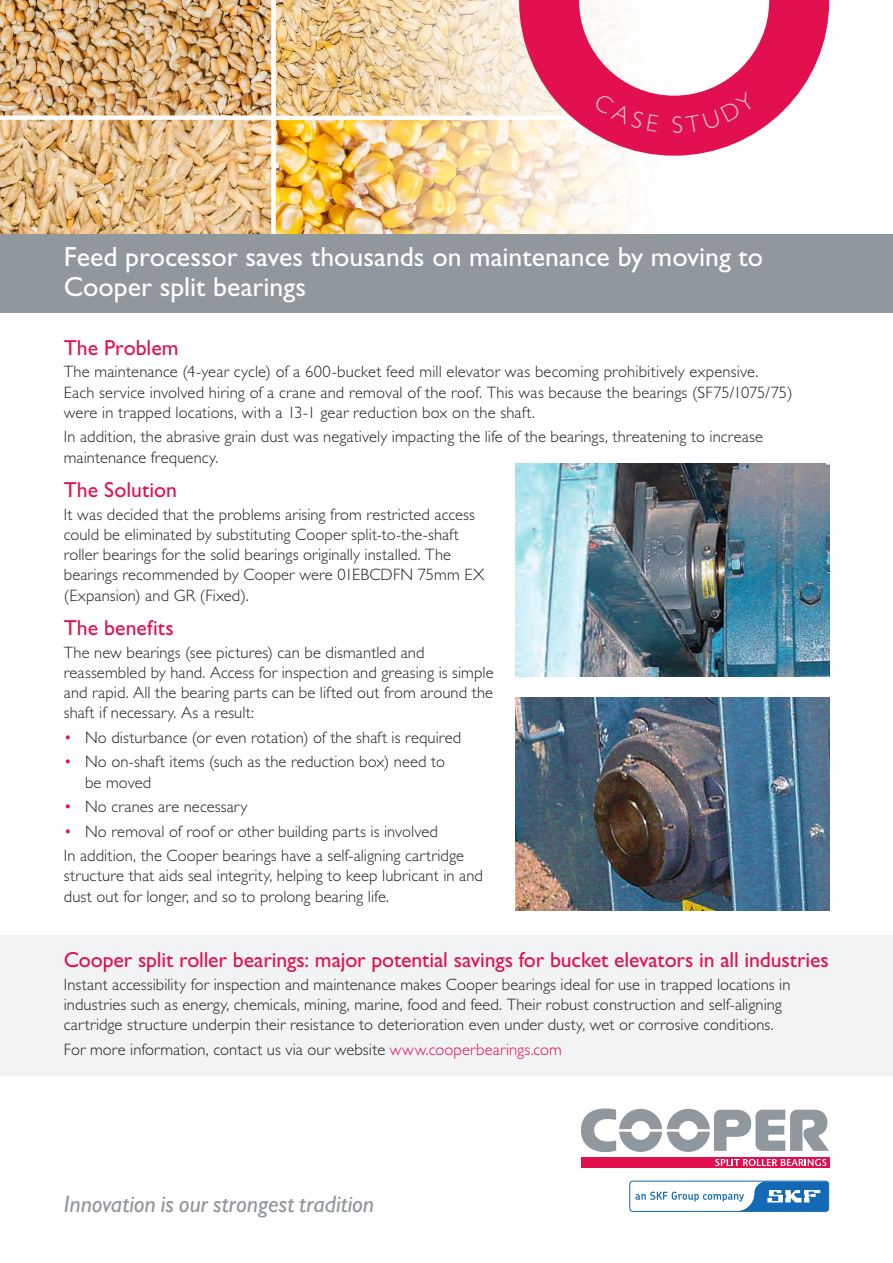
<style>
.page{position:relative;width:893px;height:1263px;background:#fff}
.page>*{position:absolute;margin:0;border:0;box-sizing:border-box;transform-origin:0 0}
.Main_Head{font:27.75px/30px "Gill Sans Std";color:#fff}
.t1{font:italic 24px "Gill Sans Std";color:#90979d}
.Head{font:21.75px "Gill Sans Std";letter-spacing:-.005em;color:#e2104f}
.Text{font:300 16.5px/20.2px "Gill Sans Std";letter-spacing:.005em;color:#231f20}
.s1{color:#e2104f}
</style>
<div class="page">
<img style="left:0;top:0;width:627px;height:234px">
<div style="left:0;top:234px;width:893px;height:79px;background:#90979d"></div>
<svg style="left:519px;top:0;width:310px;height:156px"></svg>
<div style="left:581px;top:1157px;width:248px;height:11px;background:#e2104f"></div>
<svg style="left:581px;top:1108px;width:248px;height:44px"></svg>
<svg style="left:715px;top:1159px;width:111px;height:7px"></svg>
<img style="left:515px;top:697px;width:314px;height:213px">
<img style="left:515px;top:463px;width:314px;height:213px">
<div style="left:0;top:935px;width:893px;height:141px;background:#f1f3f4"></div>
<div style="left:629px;top:1180px;width:200px;height:32px;border:1px solid #1369b4;border-radius:3px"></div>
<svg style="left:635px;top:1181px;width:193px;height:30px"></svg>
<div style="left:593px;top:92px;width:66px;height:40px;background:#e2104f"></div>
<div style="left:672px;top:92px;width:84px;height:41px;background:#e2104f"></div>
<p class="Main_Head" style="left:64px;top:241px;width:701px">Feed processor saves thousands on maintenance by moving to<br>Cooper split bearings</p>
<p class="Head" style="left:64px;top:335px;width:116px">The Problem</p>
<p class="Text" style="left:64px;top:362px;width:730px">The maintenance (4-year cycle) of a 600-bucket feed mill elevator was becoming prohibitively expensive.<br>Each service involved hiring of a crane and removal of the roof. This was because the bearings (SF75/1075/75) were in trapped locations, with a 13-1 gear reduction box on the shaft.</p>
<p class="Text" style="left:64px;top:427px;width:701px">In addition, the abrasive grain dust was negatively impacting the life of the bearings, threatening to increase maintenance frequency.</p>
<p class="Head" style="left:64px;top:477px;width:115px">The Solution</p>
<p class="Text" style="left:64px;top:504px;width:422px">It was decided that the problems arising from restricted access could be eliminated by substituting Cooper split-to-the-shaft roller bearings for the solid bearings originally installed. The bearings recommended by Cooper were 01EBCDFN 75mm EX (Expansion) and GR (Fixed).</p>
<p class="Head" style="left:64px;top:615px;width:112px">The benefits</p>
<p class="Text" style="left:64px;top:642px;width:431px">The new bearings (see pictures) can be dismantled and reassembled by hand. Access for inspection and greasing is simple and rapid. All the bearing parts can be lifted out from around the shaft if necessary. As a result:</p>
<p class="Text" style="left:64px;top:727px;width:399px"><span class="s1">•</span> No disturbance (or even rotation) of the shaft is required</p>
<p class="Text" style="left:85px;top:752px;width:362px;text-indent:-21px"><span class="s1">•</span> No on-shaft items (such as the reduction box) need to be moved</p>
<p class="Text" style="left:64px;top:797px;width:185px"><span class="s1">•</span> No cranes are necessary</p>
<p class="Text" style="left:64px;top:821px;width:376px"><span class="s1">•</span> No removal of roof or other building parts is involved</p>
<p class="Text" style="left:64px;top:846px;width:421px">In addition, the Cooper bearings have a self-aligning cartridge structure that aids seal integrity, helping to keep lubricant in and dust out for longer, and so to prolong bearing life.</p>
<p class="Head" style="left:64px;top:947px;width:767px">Cooper split roller bearings: major potential savings for bucket elevators in all industries</p>
<p class="Text" style="left:64px;top:974px;width:728px">Instant accessibility for inspection and maintenance makes Cooper bearings ideal for use in trapped locations in industries such as energy, chemicals, mining, marine, food and feed. Their robust construction and self-aligning cartridge structure underpin their resistance to deterioration even under dusty, wet or corrosive conditions.</p>
<p class="Text" style="left:64px;top:1039px;width:500px">For more information, contact us via our website <span class="s1">www.cooperbearings.com</span></p>
<p class="t1" style="left:64px;top:1190px;width:312px">Innovation is our strongest tradition</p>
</div>
